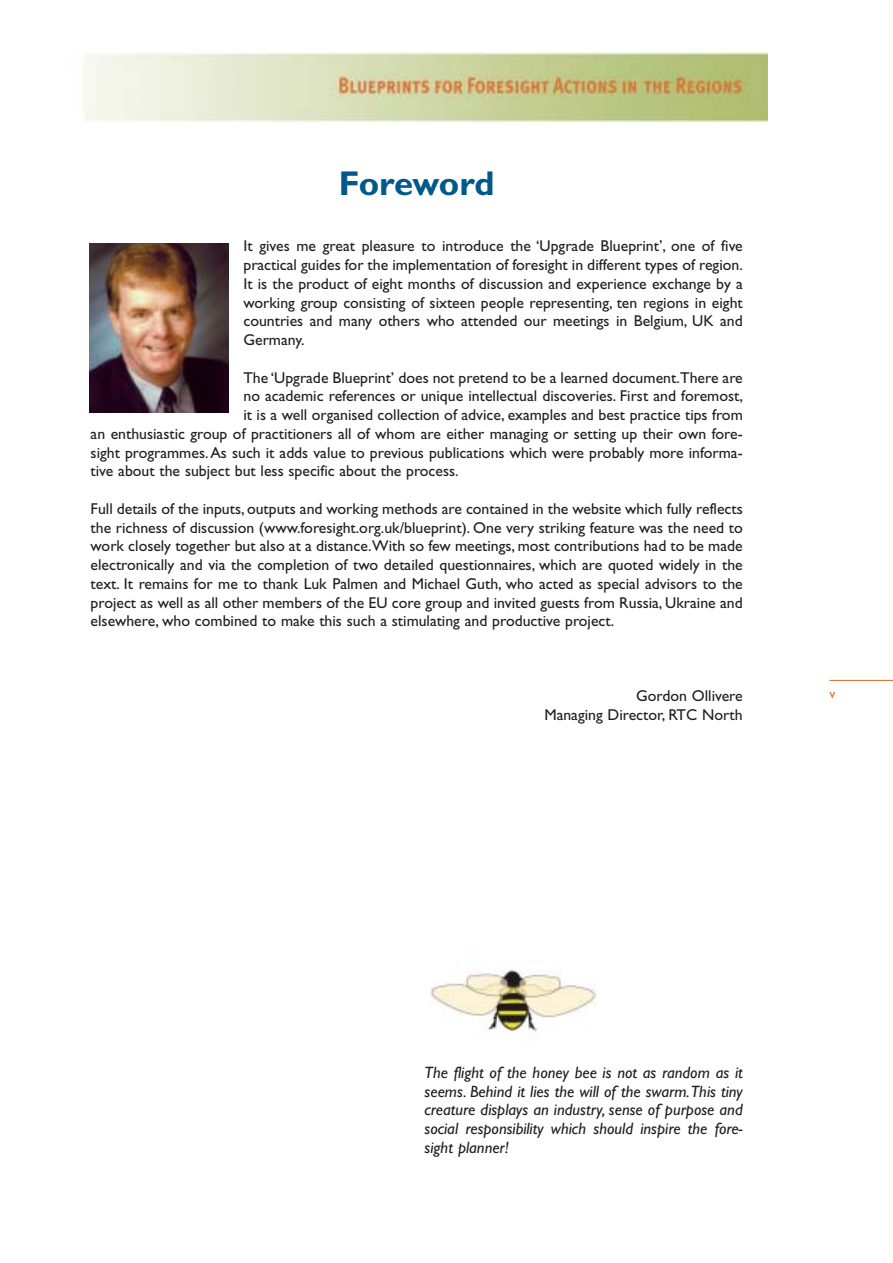
<style>
.page{position:relative;width:893px;height:1263px;background:#fff}
.page>*{position:absolute;margin:0;border:0;box-sizing:border-box;transform-origin:0 0}
.t1{font:700 34.5px "Gill Sans";letter-spacing:-.015em;color:#005988}
.t2{font:italic 16.5px/18.8px "Gill Sans";color:#231f1f;text-align:justify}
.t3{font:15.75px/18.8px "Gill Sans";color:#231f1f;text-align:justify}
.t4{font:13.5px "Gill Sans";color:#dd6d1c}
</style>
<div class="page">
<img style="left:83px;top:51px;width:684px;height:72px">
<hr style="left:829px;top:680px;width:63px;height:1px;background:#dd6d1c">
<img style="left:89px;top:244px;width:139px;height:169px">
<img style="left:431px;top:970px;width:165px;height:62px">
<h1 class="t1" style="left:339px;top:172px;width:157px">Foreword</h1>
<p class="t3" style="left:243px;top:239px;width:501px">It gives me great pleasure to introduce the ‘Upgrade Blueprint’, one of five practical guides for the implementation of foresight in different types of region.<br>It is the product of eight months of discussion and experience exchange by a working group consisting of sixteen people representing, ten regions in eight countries and many others who attended our meetings in Belgium, UK and Germany.</p>
<p class="t3" style="left:243px;top:370px;width:501px">The ‘Upgrade Blueprint’ does not pretend to be a learned document.There are</p>
<p class="t3" style="left:243px;top:389px;width:501px">no academic references or unique intellectual discoveries. First and foremost,</p>
<p class="t3" style="left:243px;top:407px;width:501px">it is a well organised collection of advice, examples and best practice tips from</p>
<p class="t3" style="left:91px;top:426px;width:653px">an enthusiastic group of practitioners all of whom are either managing or setting up their own fore-</p>
<p class="t3" style="left:91px;top:445px;width:653px">sight programmes.As such it adds value to previous publications which were probably more informa-</p>
<p class="t3" style="left:91px;top:464px;width:369px">tive about the subject but less specific about the process.</p>
<p class="t3" style="left:91px;top:501px;width:653px">Full details of the inputs, outputs and working methods are contained in the website which fully reflects the richness of discussion (www.foresight.org.uk/blueprint). One very striking feature was the need to work closely together but also at a distance.With so few meetings, most contributions had to be made electronically and via the completion of two detailed questionnaires, which are quoted widely in the text. It remains for me to thank Luk Palmen and Michael Guth, who acted as special advisors to the project as well as all other members of the EU core group and invited guests from Russia, Ukraine and elsewhere, who combined to make this such a stimulating and productive project.</p>
<p class="t3" style="left:544px;top:689px;width:200px;text-align:right">Gordon Ollivere<br>Managing Director, RTC North</p>
<p class="t4" style="left:829px;top:689px;width:7px">v</p>
<p class="t2" style="left:424px;top:1065px;width:320px">The flight of the honey bee is not as random as it seems. Behind it lies the will of the swarm.This tiny creature displays an industry, sense of purpose and social responsibility which should inspire the fore&shy;sight planner!</p>
</div>
